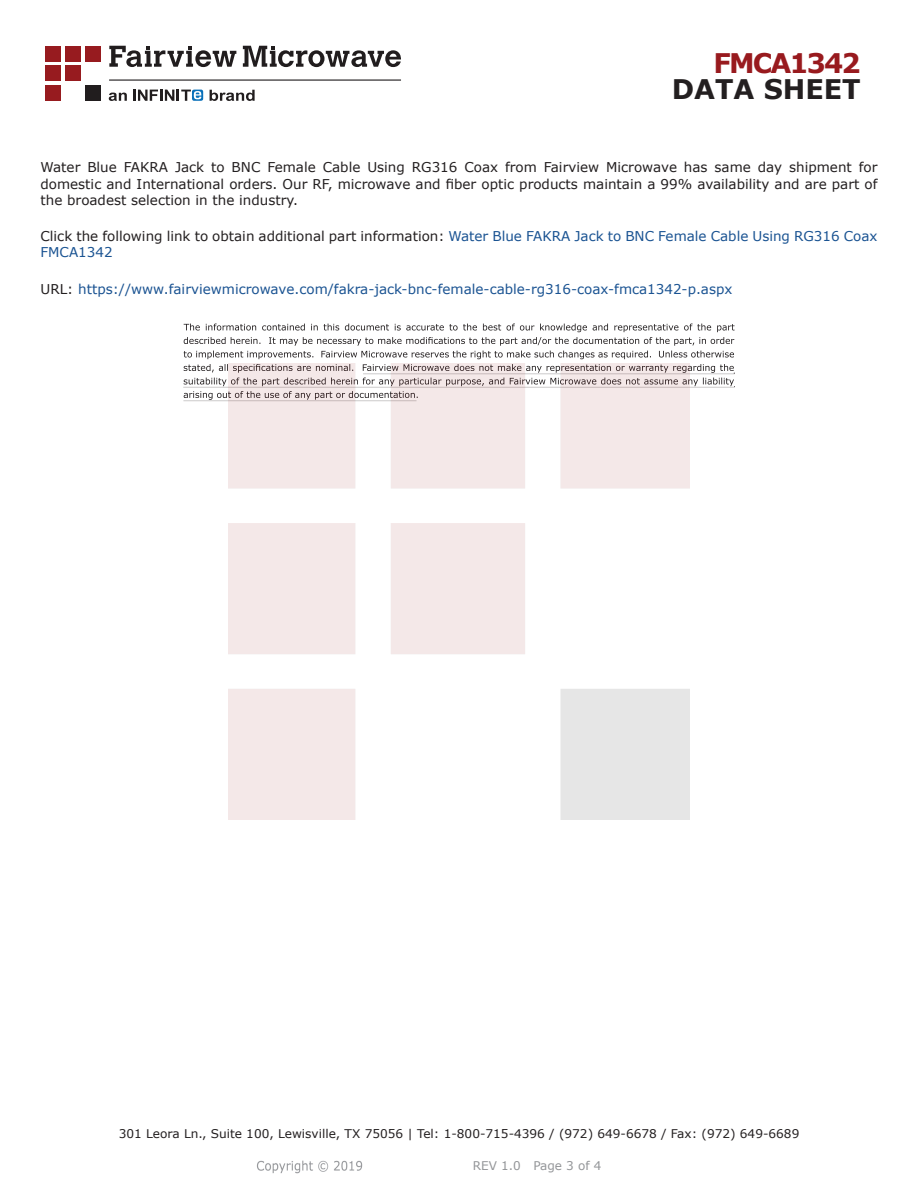
<style>
.page{position:relative;width:918px;height:1188px;background:#fff}
.page>*{position:absolute;margin:0;border:0;box-sizing:border-box;transform-origin:0 0}
.t1{font:700 27px "Verdana";color:#231f20}
.FM{font:700 27px "Verdana";letter-spacing:-.07em;color:#981a1e}
.Web_Description_Para{font:13.5px/16.2px "Verdana";color:#231f20;text-align:justify}
.Web_Description_Para-2{font:13.5px/16.2px "Verdana";color:#1a5392}
.URL_para{font:13.5px "Verdana";color:#1a5392}
.t2{font:12px "Verdana";color:#231f20}
.REV_Info{font:12px "Verdana";color:#939598}
.s1{color:#231f20}
</style>
<div class="page">
<svg style="left:184px;top:324px;width:551px;height:76px"></svg>
<hr style="left:363px;top:373px;width:372px;height:1px;background:#231f20">
<hr style="left:183px;top:387px;width:551px;height:1px;background:#231f20">
<hr style="left:183px;top:400px;width:234px;height:1px;background:#231f20">
<img style="left:257px;top:1160px;width:106px;height:14px">
<img style="left:228px;top:364px;width:462px;height:456px">
<div style="left:45px;top:46px;width:16px;height:15px;background:#971b1f"></div>
<div style="left:65px;top:66px;width:16px;height:15px;background:#971b1f"></div>
<div style="left:85px;top:85px;width:16px;height:16px;background:#211d1e"></div>
<div style="left:45px;top:85px;width:16px;height:16px;background:#971b1f"></div>
<div style="left:85px;top:46px;width:16px;height:15px;background:#971b1f"></div>
<div style="left:45px;top:66px;width:16px;height:15px;background:#971b1f"></div>
<div style="left:65px;top:46px;width:16px;height:15px;background:#971b1f"></div>
<svg style="left:109px;top:46px;width:292px;height:21px"></svg>
<svg style="left:192px;top:90px;width:11px;height:11px"></svg>
<svg style="left:133px;top:90px;width:68px;height:11px"></svg>
<svg style="left:210px;top:90px;width:45px;height:11px"></svg>
<svg style="left:109px;top:93px;width:18px;height:8px"></svg>
<hr style="left:109px;top:80px;width:292px;height:1px;background:#211d1e">
<p class="FM" style="left:714px;top:44px;width:149px">FMCA1342</p>
<p class="t1" style="left:672px;top:70px;width:191px">DATA SHEET</p>
<p class="Web_Description_Para" style="left:40px;top:159px;width:839px">Water Blue FAKRA Jack to BNC Female Cable Using RG316 Coax from Fairview Microwave has same day shipment for domestic and International orders. Our RF, microwave and fiber optic products maintain a 99% availability and are part of the broadest selection in the industry.</p>
<p class="Web_Description_Para-2" style="left:40px;top:228px;width:839px"><span class="s1">Click the following link to obtain additional part information:</span> Water Blue FAKRA Jack to BNC Female Cable Using RG316 Coax<br>FMCA1342</p>
<p class="URL_para" style="left:40px;top:280px;width:693px"><span class="s1">URL:</span> https://www.fairviewmicrowave.com/fakra-jack-bnc-female-cable-rg316-coax-fmca1342-p.aspx</p>
<p class="t2" style="left:119px;top:1125px;width:682px">301 Leora Ln., Suite 100, Lewisville, TX 75056 | Tel: 1-800-715-4396 / (972) 649-6678 / Fax: (972) 649-6689</p>
<p class="REV_Info" style="left:473px;top:1157px;width:130px">REV 1.0 Page 3 of 4</p>
</div>
